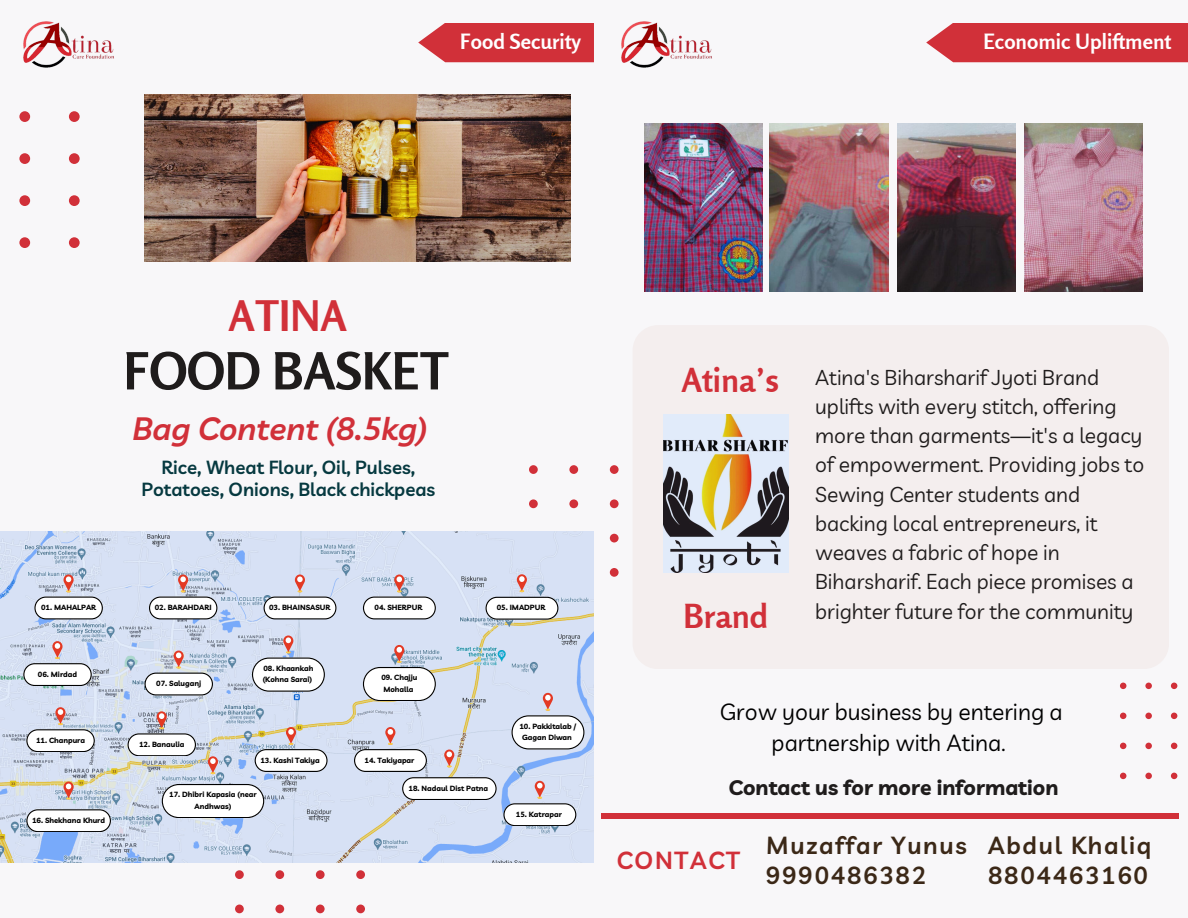
<style>
.page{position:relative;width:1188px;height:918px;background:#f8f7f9}
.page>*{position:absolute;margin:0;border:0;box-sizing:border-box;transform-origin:0 0}
.t1{font:700 51px "Rosario";color:#1f1c1c}
.t2{font:700 42px "Rosario";color:#d13039}
.t3{font:700 33px "Rosario";color:#d13039}
.t4{font:italic 600 31.5px "Livvic";color:#d13039}
.t5{font:600 24.15px/29.2px "Livvic";letter-spacing:.07em;color:#3b2817}
.t6{font:600 24.15px "Livvic";letter-spacing:.07em;color:#d13039}
.t7{font:22.8px/30.6px "Livvic";color:#000;text-align:center}
.t8{font:21px/29.2px "Livvic";color:#1f1c1c}
.t9{font:700 21px "Rosario";color:#fff}
.t10{font:700 21px "Livvic";color:#1f1c1c}
.t11{font:600 18.6px "Livvic";color:#063940}
.t12{font:700 7.5px/11.2px "Livvic";color:#000}
</style>
<div class="page">
<img style="left:0;top:532px;width:594px;height:330px">
<svg style="left:19px;top:111px;width:61px;height:137px"></svg>
<svg style="left:34px;top:575px;width:69px;height:44px"></svg>
<svg style="left:149px;top:575px;width:68px;height:44px"></svg>
<svg style="left:264px;top:575px;width:72px;height:44px"></svg>
<svg style="left:363px;top:575px;width:73px;height:44px"></svg>
<svg style="left:486px;top:597px;width:72px;height:23px"></svg>
<svg style="left:486px;top:465px;width:133px;height:154px"></svg>
<svg style="left:23px;top:641px;width:69px;height:45px"></svg>
<svg style="left:145px;top:673px;width:68px;height:23px"></svg>
<svg style="left:145px;top:651px;width:68px;height:44px"></svg>
<svg style="left:252px;top:636px;width:73px;height:55px"></svg>
<svg style="left:363px;top:645px;width:73px;height:56px"></svg>
<svg style="left:26px;top:707px;width:69px;height:45px"></svg>
<svg style="left:128px;top:711px;width:68px;height:45px"></svg>
<svg style="left:255px;top:727px;width:73px;height:45px"></svg>
<svg style="left:64px;top:782px;width:10px;height:18px"></svg>
<svg style="left:26px;top:809px;width:85px;height:23px"></svg>
<svg style="left:208px;top:756px;width:10px;height:18px"></svg>
<svg style="left:162px;top:784px;width:102px;height:34px"></svg>
<svg style="left:354px;top:727px;width:143px;height:73px"></svg>
<svg style="left:235px;top:870px;width:130px;height:44px"></svg>
<div style="left:633px;top:325px;width:536px;height:344px;background:#f4eeee;border-radius:26px"></div>
<svg style="left:1120px;top:683px;width:58px;height:96px"></svg>
<div style="left:601px;top:813px;width:577px;height:6px;background:#d13039"></div>
<svg style="left:512px;top:693px;width:72px;height:56px"></svg>
<svg style="left:503px;top:781px;width:73px;height:45px"></svg>
<img style="left:663px;top:415px;width:125px;height:158px">
<img style="left:644px;top:124px;width:119px;height:167px">
<img style="left:770px;top:124px;width:118px;height:167px">
<img style="left:897px;top:124px;width:119px;height:167px">
<img style="left:1025px;top:124px;width:118px;height:167px">
<img style="left:23px;top:21px;width:91px;height:47px">
<img style="left:621px;top:21px;width:91px;height:47px">
<img style="left:145px;top:94px;width:426px;height:168px">
<svg style="left:418px;top:23px;width:176px;height:39px;background:#d33f47"></svg>
<div style="left:926px;top:23px;width:262px;height:39px;background:#d13039"></div>
<p class="t9" style="left:460px;top:29px;width:123px">Food Security</p>
<p class="t9" style="left:983px;top:29px;width:189px">Economic Upliftment</p>
<p class="t2" style="left:229px;top:290px;width:120px">ATINA</p>
<p class="t1" style="left:124px;top:340px;width:327px">FOOD BASKET</p>
<p class="t4" style="left:132px;top:409px;width:297px">Bag Content (8.5kg)</p>
<p class="t11" style="left:162px;top:456px;width:255px">Rice, Wheat Flour, Oil, Pulses,</p>
<p class="t11" style="left:141px;top:477px;width:295px">Potatoes, Onions, Black chickpeas</p>
<p class="t12" style="left:41px;top:602px;width:57px">01. MAHALPAR</p>
<p class="t12" style="left:155px;top:602px;width:58px">02. BARAHDARI</p>
<p class="t12" style="left:269px;top:602px;width:63px">03. BHAINSASUR</p>
<p class="t12" style="left:375px;top:602px;width:49px">04. SHERPUR</p>
<p class="t12" style="left:497px;top:602px;width:50px">05. IMADPUR</p>
<p class="t12" style="left:38px;top:668px;width:41px">06. Mirdad</p>
<p class="t12" style="left:156px;top:678px;width:46px">07. Saluganj</p>
<h2 class="t12" style="left:36px;top:734px;width:51px">11. Chanpura</h2>
<h3 class="t12" style="left:139px;top:738px;width:47px">12. Banaulia</h3>
<p class="t12" style="left:263px;top:663px;width:52px">08. Khaankah (Kohna Sarai)</p>
<p class="t12" style="left:381px;top:672px;width:38px">09. Chajju<br>Mohalla</p>
<p class="t12" style="left:260px;top:754px;width:61px">13. Kashi Takiya</p>
<h3 class="t12" style="left:365px;top:754px;width:51px">14. Takiyapar</h3>
<p class="t12" style="left:32px;top:814px;width:75px">16. Shekhana Khurd</p>
<h1 class="t12" style="left:169px;top:789px;width:89px;text-align:center">17. Dhibri Kapasia (near<br>Andhwas)</h1>
<h3 class="t12" style="left:409px;top:782px;width:81px">18. Nadaul Dist Patna</h3>
<p class="t12" style="left:519px;top:720px;width:59px;text-align:center">10. Pakkitalab /<br>Gagan Diwan</p>
<p class="t12" style="left:516px;top:808px;width:48px">15. Katrapar</p>
<p class="t3" style="left:681px;top:360px;width:99px">Atina’s</p>
<p class="t8" style="left:815px;top:362px;width:331px">Atina's Biharsharif Jyoti Brand uplifts with every stitch, offering more than garments—it's a legacy of empowerment. Providing jobs to<br>Sewing Center students and backing local entrepreneurs, it weaves a fabric of hope in<br>Biharsharif. Each piece promises a brighter future for the community</p>
<p class="t3" style="left:684px;top:596px;width:86px">Brand</p>
<p class="t7" style="left:720px;top:696px;width:344px">Grow your business by entering a partnership with Atina.</p>
<p class="t10" style="left:729px;top:774px;width:331px">Contact us for more information</p>
<p class="t6" style="left:617px;top:845px;width:125px">CONTACT</p>
<p class="t5" style="left:766px;top:831px;width:202px">Muzaffar Yunus<br>9990486382</p>
<p class="t5" style="left:988px;top:831px;width:165px">Abdul Khaliq<br>8804463160</p>
</div>
